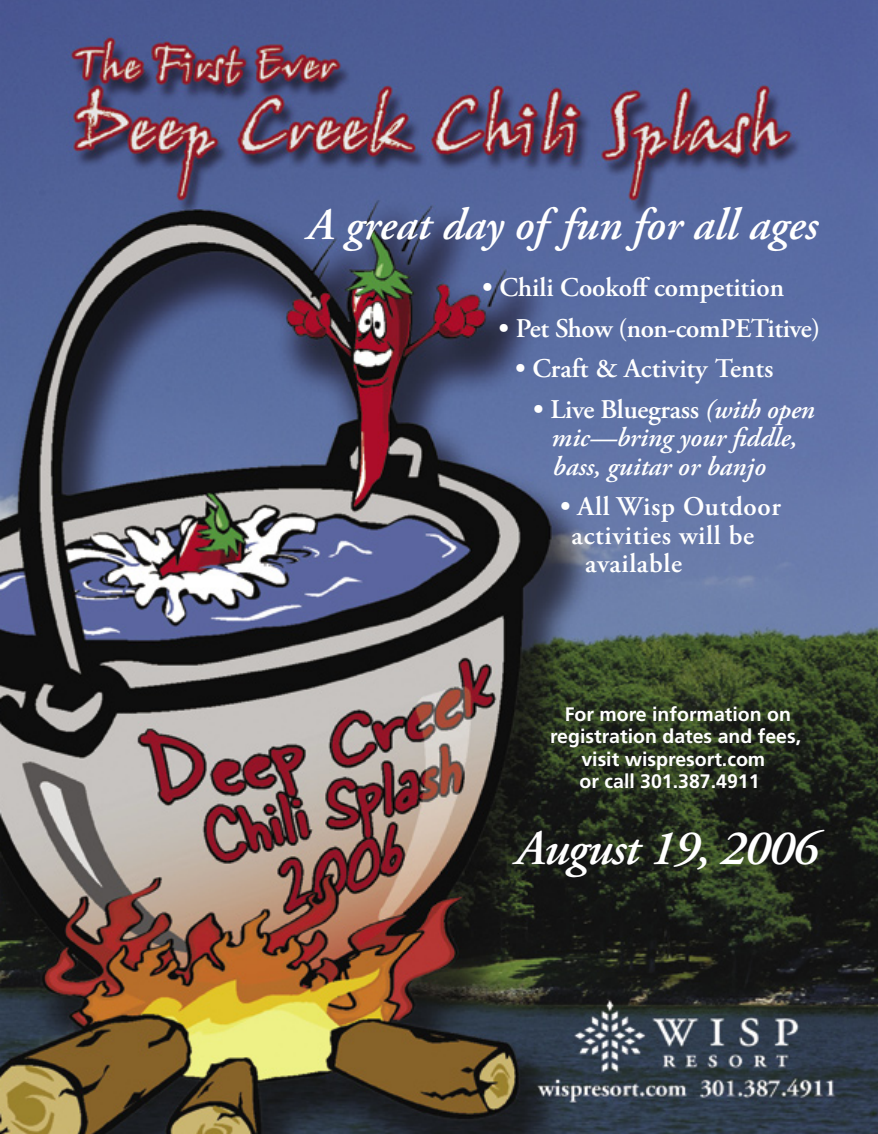
<style>
.page{position:relative;width:878px;height:1134px;background:#fff}
.page>*{position:absolute;margin:0;border:0;box-sizing:border-box;transform-origin:0 0}
.t1{font:italic 600 49.5px "Adobe Garamond";letter-spacing:-.025em;color:#fff}
.t2{font:italic 600 45px "Adobe Garamond Pro";color:#fff}
.t3{font:600 27px "Adobe Garamond Pro";color:#fff}
.t4{font:italic 600 27px/28.5px "Adobe Garamond Pro";color:#fff}
.t5{font:600 27px "Adobe Garamond Pro";letter-spacing:.025em;color:#fff}
.t6{font:700 19.5px "Frutiger";color:#fff}
.s1{font-style:normal}
</style>
<div class="page">
<img style="left:0;top:0;width:878px;height:1134px">
<h2 class="t2" style="left:307px;top:199px;width:512px">A great day of fun for all ages</h2>
<h3 class="t3" style="left:482px;top:272px;width:304px">• Chili Cookoff competition</h3>
<h3 class="t3" style="left:498px;top:313px;width:323px">• Pet Show (non-comPETitive)</h3>
<h3 class="t3" style="left:515px;top:353px;width:260px">• Craft &amp; Activity Tents</h3>
<h3 class="t4" style="left:551px;top:396px;width:264px;text-indent:-19px"><span class="s1">• Live Bluegrass</span> (with open mic—bring your fiddle, bass, guitar or banjo</h3>
<h3 class="t5" style="left:560px;top:491px;width:222px">• All Wisp Outdoor</h3>
<h3 class="t5" style="left:571px;top:520px;width:184px">activities will be</h3>
<h3 class="t5" style="left:585px;top:548px;width:98px">available</h3>
<p class="t6" style="left:564px;top:703px;width:228px">For more information on</p>
<p class="t6" style="left:550px;top:725px;width:253px">registration dates and fees,</p>
<p class="t6" style="left:581px;top:748px;width:185px">visit wispresort.com</p>
<p class="t6" style="left:579px;top:770px;width:181px">or call 301.387.4911</p>
<h1 class="t1" style="left:515px;top:821px;width:304px">August 19, 2006</h1>
</div>
